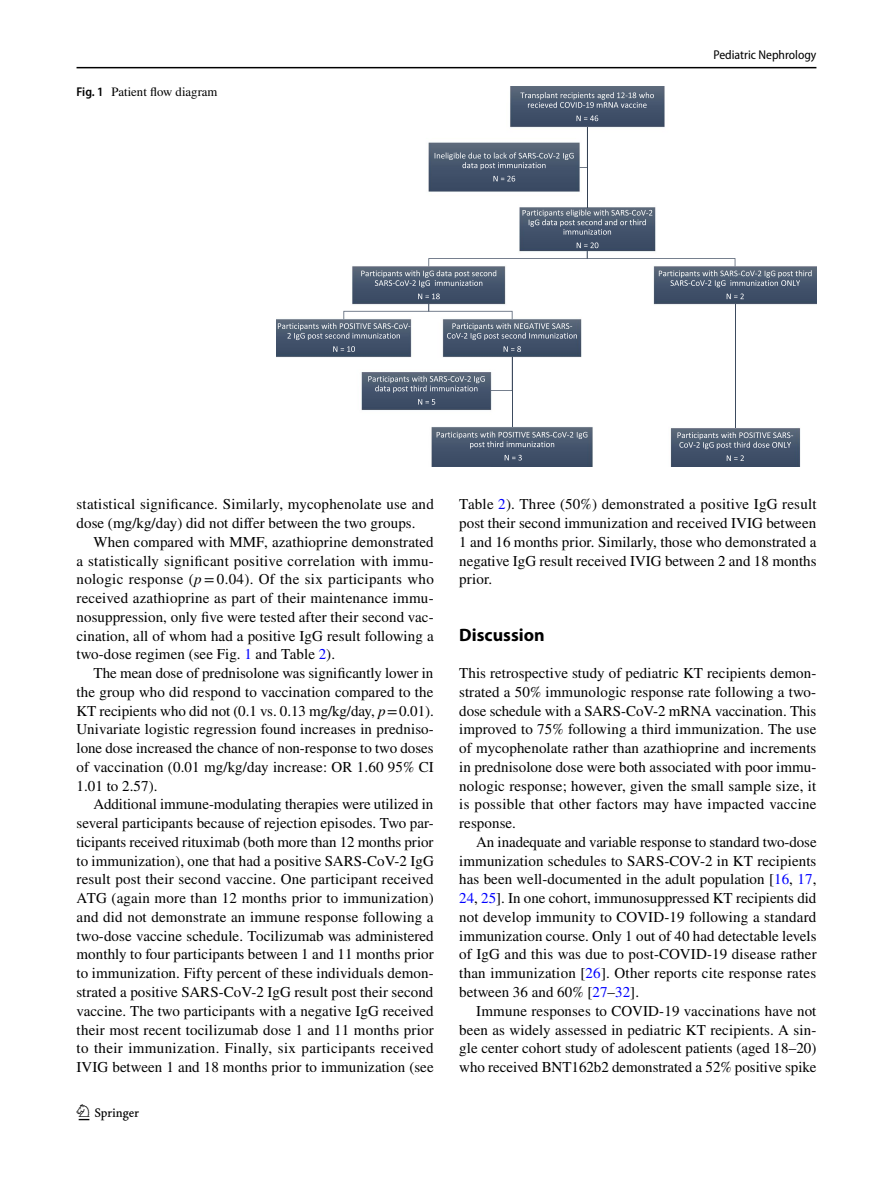
<style>
.page{position:relative;width:893px;height:1187px;background:#fff}
.page>*{position:absolute;margin:0;border:0;box-sizing:border-box;transform-origin:0 0}
.t1{font:22.5px "Springnew Regular 2";color:#000}
.t2{font:700 18px "Myriad Pro";color:#000}
.t3{font:15px/18.8px "STIX";letter-spacing:.005em;color:#000;text-align:justify}
.t4{font:12.75px "STIX";color:#000}
.t5{font:semi-condensed 12.75px "Myriad Pro";color:#000}
.s1{font-family:"Myriad Pro";font-weight:600;font-stretch:semi-condensed}
.s2{font-style:italic}
.s3{color:#00f}
</style>
<div class="page">
<hr style="left:77px;top:67px;width:739px;height:1px;background:#000">
<img style="left:276px;top:87px;width:540px;height:379px">
<hr style="left:587px;top:127px;width:1px;height:80px;background:#344153">
<hr style="left:735px;top:304px;width:1px;height:123px;background:#3d4b5f">
<hr style="left:512px;top:356px;width:1px;height:70px;background:#3d4b5f">
<svg style="left:520px;top:92px;width:134px;height:16px;background:#6c798b"></svg>
<svg style="left:576px;top:115px;width:22px;height:6px"></svg>
<svg style="left:523px;top:209px;width:129px;height:26px;background:#647284"></svg>
<svg style="left:333px;top:346px;width:22px;height:6px"></svg>
<svg style="left:278px;top:293px;width:299px;height:47px"></svg>
<svg style="left:491px;top:346px;width:30px;height:45px"></svg>
<svg style="left:437px;top:431px;width:150px;height:17px;background:#667386"></svg>
<svg style="left:505px;top:455px;width:17px;height:5px"></svg>
<svg style="left:368px;top:375px;width:117px;height:18px;background:#697788"></svg>
<svg style="left:418px;top:399px;width:17px;height:5px"></svg>
<svg style="left:361px;top:242px;width:451px;height:45px"></svg>
<svg style="left:727px;top:293px;width:17px;height:6px"></svg>
<svg style="left:677px;top:432px;width:116px;height:17px;background:#6d7a8b"></svg>
<svg style="left:727px;top:455px;width:17px;height:6px"></svg>
<svg style="left:435px;top:127px;width:152px;height:43px"></svg>
<svg style="left:493px;top:176px;width:22px;height:5px"></svg>
<p class="t4" style="left:77px;top:83px;width:142px"><span class="s1">Fig. 1</span> Patient flow diagram</p>
<p class="t5" style="left:713px;top:48px;width:104px">Pediatric Nephrology</p>
<p class="t3" style="left:77px;top:496px;width:359px">statistical significance. Similarly, mycophenolate use and dose (mg/kg/day) did not differ between the two groups.</p>
<p class="t3" style="left:77px;top:533px;width:359px;text-indent:17px">When compared with MMF, azathioprine demonstrated a statistically significant positive correlation with immu&shy;nologic response (<span class="s2">p</span>=0.04). Of the six participants who received azathioprine as part of their maintenance immu&shy;nosuppression, only five were tested after their second vac&shy;cination, all of whom had a positive IgG result following a two-dose regimen (see Fig. <span class="s3">1</span> and Table <span class="s3">2</span>).</p>
<p class="t3" style="left:77px;top:664px;width:359px;text-indent:17px">The mean dose of prednisolone was significantly lower in the group who did respond to vaccination compared to the KT recipients who did not (0.1 vs. 0.13 mg/kg/day, <span class="s2">p</span>=0.01).<br>Univariate logistic regression found increases in predniso&shy;lone dose increased the chance of non-response to two doses of vaccination (0.01 mg/kg/day increase: OR 1.60 95% CI 1.01 to 2.57).</p>
<p class="t3" style="left:77px;top:796px;width:359px;text-indent:17px">Additional immune-modulating therapies were utilized in several participants because of rejection episodes. Two par&shy;ticipants received rituximab (both more than 12 months prior to immunization), one that had a positive SARS-CoV-2 IgG result post their second vaccine. One participant received ATG (again more than 12 months prior to immunization) and did not demonstrate an immune response following a two-dose vaccine schedule. Tocilizumab was administered monthly to four participants between 1 and 11 months prior to immunization. Fifty percent of these individuals demon&shy;strated a positive SARS-CoV-2 IgG result post their second vaccine. The two participants with a negative IgG received their most recent tocilizumab dose 1 and 11 months prior to their immunization. Finally, six participants received IVIG between 1 and 18 months prior to immunization (see</p>
<h1 class="t1" style="left:79px;top:1104px;width:62px">1 3</h1>
<p class="t3" style="left:459px;top:496px;width:359px">Table <span class="s3">2</span>). Three (50%) demonstrated a positive IgG result post their second immunization and received IVIG between 1 and 16 months prior. Similarly, those who demonstrated a negative IgG result received IVIG between 2 and 18 months prior.</p>
<p class="t2" style="left:459px;top:622px;width:87px">Discussion</p>
<p class="t3" style="left:459px;top:664px;width:359px">This retrospective study of pediatric KT recipients demon&shy;strated a 50% immunologic response rate following a two&shy;dose schedule with a SARS-CoV-2 mRNA vaccination. This improved to 75% following a third immunization. The use of mycophenolate rather than azathioprine and increments in prednisolone dose were both associated with poor immu&shy;nologic response; however, given the small sample size, it is possible that other factors may have impacted vaccine response.</p>
<p class="t3" style="left:459px;top:833px;width:359px;text-indent:17px">An inadequate and variable response to standard two-dose immunization schedules to SARS-COV-2 in KT recipients has been well-documented in the adult population [<span class="s3">16</span>, <span class="s3">17</span>, <span class="s3">24</span>, <span class="s3">25</span>]. In one cohort, immunosuppressed KT recipients did not develop immunity to COVID-19 following a standard immunization course. Only 1 out of 40 had detectable levels of IgG and this was due to post-COVID-19 disease rather than immunization [<span class="s3">26</span>]. Other reports cite response rates between 36 and 60% [<span class="s3">27</span>–<span class="s3">32</span>].</p>
<p class="t3" style="left:459px;top:1002px;width:359px;text-indent:17px">Immune responses to COVID-19 vaccinations have not been as widely assessed in pediatric KT recipients. A sin&shy;gle center cohort study of adolescent patients (aged 18–20) who received BNT162b2 demonstrated a 52% positive spike</p>
</div>
